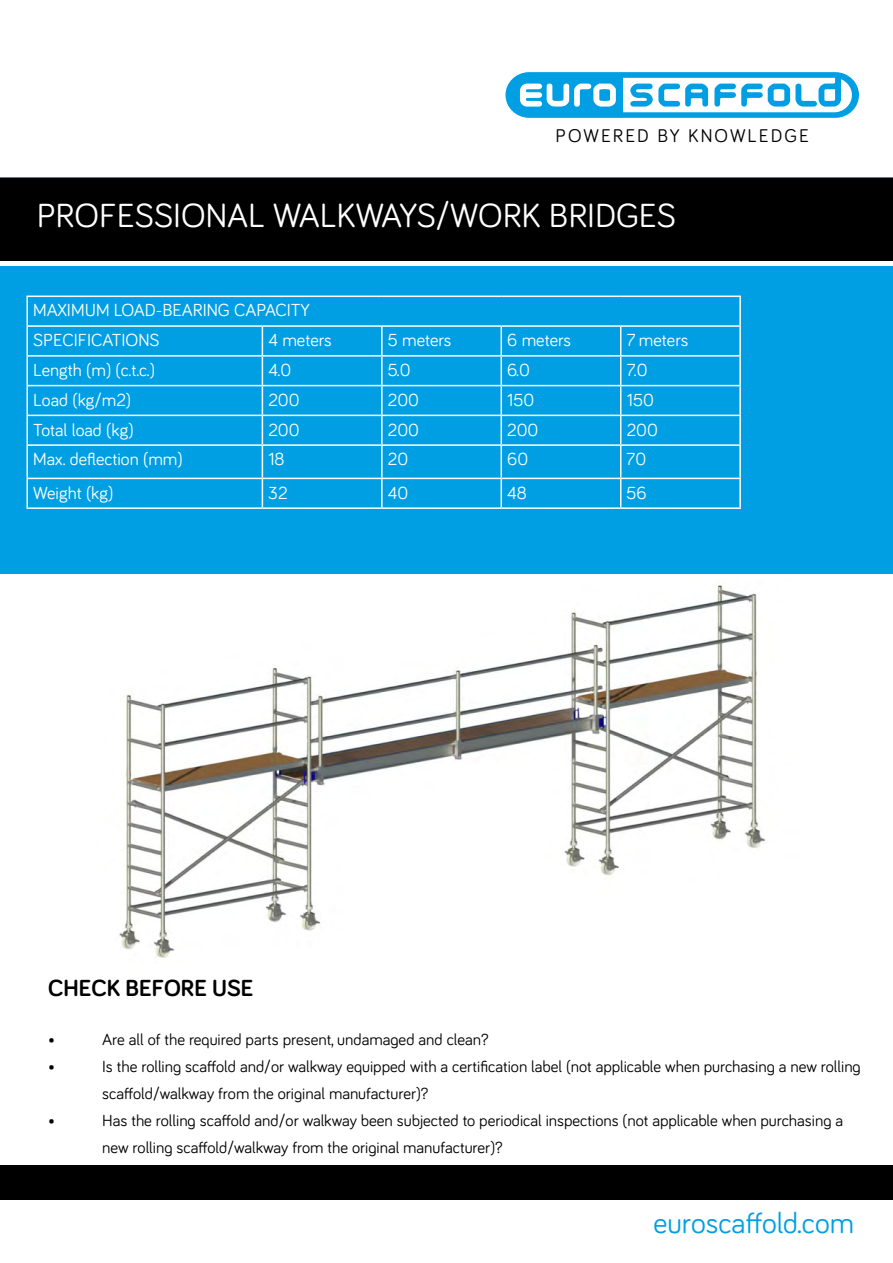
<style>
.page{position:relative;width:893px;height:1263px;background:#fff}
.page>*{position:absolute;margin:0;border:0;box-sizing:border-box;transform-origin:0 0}
.t1{font:34.5px "Bariol";color:#fff}
.t2{font:30px "Bariol";color:#009fe3}
.t3{font:700 24px "Bariol";color:#000}
.t4{font:18.9px "Bariol";letter-spacing:.11em;color:#000}
.t5{font:18px/29.7px "Bariol";color:#fff}
.t6{font:18px "Bariol";color:#fff}
.t7{font:16.5px/27px "Bariol";color:#000}
</style>
<div class="page">
<div style="left:0;top:177px;width:893px;height:397px;background:#009fe3"></div>
<div style="left:0;top:178px;width:893px;height:86px;background:#000"></div>
<div style="left:0;top:261px;width:893px;height:5px;background:#fff"></div>
<div style="left:0;top:1165px;width:893px;height:35px;background:#000"></div>
<svg style="left:505px;top:72px;width:354px;height:46px"></svg>
<hr style="left:26px;top:296px;width:236px;height:1px;background:#fff">
<hr style="left:26px;top:297px;width:2px;height:28px;background:#fff">
<hr style="left:262px;top:296px;width:120px;height:1px;background:#fff">
<hr style="left:382px;top:296px;width:119px;height:1px;background:#fff">
<hr style="left:501px;top:296px;width:120px;height:1px;background:#fff">
<hr style="left:621px;top:296px;width:120px;height:1px;background:#fff">
<hr style="left:739px;top:297px;width:2px;height:28px;background:#fff">
<hr style="left:621px;top:325px;width:120px;height:2px;background:#fff">
<hr style="left:739px;top:327px;width:2px;height:28px;background:#fff">
<hr style="left:621px;top:355px;width:120px;height:2px;background:#fff">
<hr style="left:739px;top:357px;width:2px;height:28px;background:#fff">
<hr style="left:621px;top:385px;width:120px;height:1px;background:#fff">
<hr style="left:739px;top:386px;width:2px;height:29px;background:#fff">
<hr style="left:621px;top:415px;width:120px;height:1px;background:#fff">
<hr style="left:739px;top:416px;width:2px;height:28px;background:#fff">
<hr style="left:621px;top:444px;width:120px;height:2px;background:#fff">
<hr style="left:739px;top:446px;width:2px;height:32px;background:#fff">
<hr style="left:621px;top:478px;width:120px;height:1px;background:#fff">
<hr style="left:739px;top:479px;width:2px;height:28px;background:#fff">
<hr style="left:621px;top:507px;width:120px;height:2px;background:#fff">
<hr style="left:501px;top:325px;width:120px;height:2px;background:#fff">
<hr style="left:501px;top:355px;width:120px;height:2px;background:#fff">
<hr style="left:501px;top:385px;width:120px;height:1px;background:#fff">
<hr style="left:501px;top:415px;width:120px;height:1px;background:#fff">
<svg style="left:620px;top:327px;width:1px;height:117px"></svg>
<hr style="left:501px;top:444px;width:120px;height:2px;background:#fff">
<hr style="left:620px;top:446px;width:1px;height:32px;background:#fff">
<hr style="left:501px;top:478px;width:120px;height:1px;background:#fff">
<svg style="left:620px;top:479px;width:1px;height:28px"></svg>
<hr style="left:501px;top:507px;width:120px;height:2px;background:#fff">
<hr style="left:382px;top:325px;width:119px;height:2px;background:#fff">
<hr style="left:382px;top:355px;width:119px;height:2px;background:#fff">
<hr style="left:382px;top:385px;width:119px;height:1px;background:#fff">
<hr style="left:382px;top:415px;width:119px;height:1px;background:#fff">
<svg style="left:501px;top:327px;width:1px;height:117px"></svg>
<hr style="left:382px;top:444px;width:119px;height:2px;background:#fff">
<hr style="left:501px;top:446px;width:1px;height:32px;background:#fff">
<hr style="left:382px;top:478px;width:119px;height:1px;background:#fff">
<svg style="left:501px;top:479px;width:1px;height:28px"></svg>
<hr style="left:382px;top:507px;width:119px;height:2px;background:#fff">
<hr style="left:262px;top:325px;width:120px;height:2px;background:#fff">
<hr style="left:381px;top:327px;width:2px;height:28px;background:#fff">
<hr style="left:262px;top:355px;width:120px;height:2px;background:#fff">
<hr style="left:381px;top:357px;width:2px;height:28px;background:#fff">
<hr style="left:262px;top:385px;width:120px;height:1px;background:#fff">
<hr style="left:381px;top:386px;width:2px;height:29px;background:#fff">
<hr style="left:262px;top:415px;width:120px;height:1px;background:#fff">
<hr style="left:381px;top:416px;width:2px;height:28px;background:#fff">
<hr style="left:262px;top:444px;width:120px;height:2px;background:#fff">
<hr style="left:381px;top:446px;width:2px;height:32px;background:#fff">
<hr style="left:262px;top:478px;width:120px;height:1px;background:#fff">
<hr style="left:381px;top:479px;width:2px;height:28px;background:#fff">
<hr style="left:262px;top:507px;width:120px;height:2px;background:#fff">
<hr style="left:26px;top:325px;width:236px;height:2px;background:#fff">
<hr style="left:26px;top:327px;width:2px;height:28px;background:#fff">
<hr style="left:26px;top:355px;width:236px;height:2px;background:#fff">
<hr style="left:26px;top:357px;width:2px;height:28px;background:#fff">
<hr style="left:26px;top:385px;width:236px;height:1px;background:#fff">
<hr style="left:26px;top:386px;width:2px;height:29px;background:#fff">
<hr style="left:26px;top:415px;width:236px;height:1px;background:#fff">
<hr style="left:26px;top:416px;width:2px;height:28px;background:#fff">
<svg style="left:262px;top:327px;width:1px;height:117px"></svg>
<hr style="left:26px;top:444px;width:236px;height:2px;background:#fff">
<hr style="left:26px;top:446px;width:2px;height:32px;background:#fff">
<hr style="left:262px;top:446px;width:1px;height:32px;background:#fff">
<hr style="left:26px;top:478px;width:236px;height:1px;background:#fff">
<hr style="left:26px;top:479px;width:2px;height:28px;background:#fff">
<svg style="left:262px;top:479px;width:1px;height:28px"></svg>
<hr style="left:26px;top:507px;width:236px;height:2px;background:#fff">
<img style="left:119px;top:585px;width:646px;height:373px">
<p class="t4" style="left:556px;top:123px;width:255px">POWERED BY KNOWLEDGE</p>
<h1 class="t1" style="left:37px;top:192px;width:641px">PROFESSIONAL WALKWAYS/WORK BRIDGES</h1>
<p class="t5" style="left:33px;top:295px;width:278px">MAXIMUM LOAD-BEARING CAPACITY<br>SPECIFICATIONS</p>
<p class="t6" style="left:268px;top:328px;width:65px">4 meters</p>
<p class="t6" style="left:388px;top:328px;width:65px">5 meters</p>
<p class="t6" style="left:507px;top:328px;width:65px">6 meters</p>
<p class="t6" style="left:627px;top:328px;width:63px">7 meters</p>
<p class="t5" style="left:33px;top:354px;width:123px">Length (m) (c.t.c.)</p>
<p class="t6" style="left:268px;top:358px;width:24px">4.0</p>
<p class="t6" style="left:388px;top:358px;width:24px">5.0</p>
<p class="t6" style="left:507px;top:358px;width:24px">6.0</p>
<p class="t6" style="left:627px;top:358px;width:22px">7.0</p>
<p class="t5" style="left:33px;top:384px;width:100px">Load (kg/m2)</p>
<p class="t6" style="left:268px;top:388px;width:33px">200</p>
<p class="t6" style="left:388px;top:388px;width:33px">200</p>
<p class="t6" style="left:507px;top:388px;width:29px">150</p>
<p class="t6" style="left:627px;top:388px;width:29px">150</p>
<p class="t5" style="left:33px;top:414px;width:102px">Total load (kg)</p>
<p class="t6" style="left:268px;top:417px;width:33px">200</p>
<p class="t6" style="left:388px;top:417px;width:33px">200</p>
<p class="t6" style="left:507px;top:417px;width:33px">200</p>
<p class="t6" style="left:627px;top:417px;width:33px">200</p>
<p class="t5" style="left:33px;top:443px;width:151px">Max. deflection (mm)</p>
<p class="t6" style="left:268px;top:447px;width:18px">18</p>
<p class="t6" style="left:388px;top:447px;width:22px">20</p>
<p class="t6" style="left:507px;top:447px;width:23px">60</p>
<p class="t6" style="left:627px;top:447px;width:21px">70</p>
<p class="t5" style="left:33px;top:477px;width:82px">Weight (kg)</p>
<p class="t6" style="left:268px;top:480px;width:21px">32</p>
<p class="t6" style="left:388px;top:480px;width:22px">40</p>
<p class="t6" style="left:507px;top:480px;width:21px">48</p>
<p class="t6" style="left:627px;top:480px;width:22px">56</p>
<h3 class="t3" style="left:48px;top:972px;width:207px">CHECK BEFORE USE</h3>
<p class="t7" style="left:48px;top:1025px;width:8px">•</p>
<p class="t7" style="left:102px;top:1025px;width:388px">Are all of the required parts present, undamaged and clean?</p>
<p class="t7" style="left:48px;top:1052px;width:8px">•</p>
<p class="t7" style="left:102px;top:1052px;width:760px">Is the rolling scaffold and/or walkway equipped with a certification label (not applicable when purchasing a new rolling scaffold/walkway from the original manufacturer)?</p>
<p class="t7" style="left:48px;top:1106px;width:8px">•</p>
<p class="t7" style="left:102px;top:1106px;width:742px">Has the rolling scaffold and/or walkway been subjected to periodical inspections (not applicable when purchasing a new rolling scaffold/walkway from the original manufacturer)?</p>
<h2 class="t2" style="left:653px;top:1202px;width:202px">euroscaffold.com</h2>
</div>
